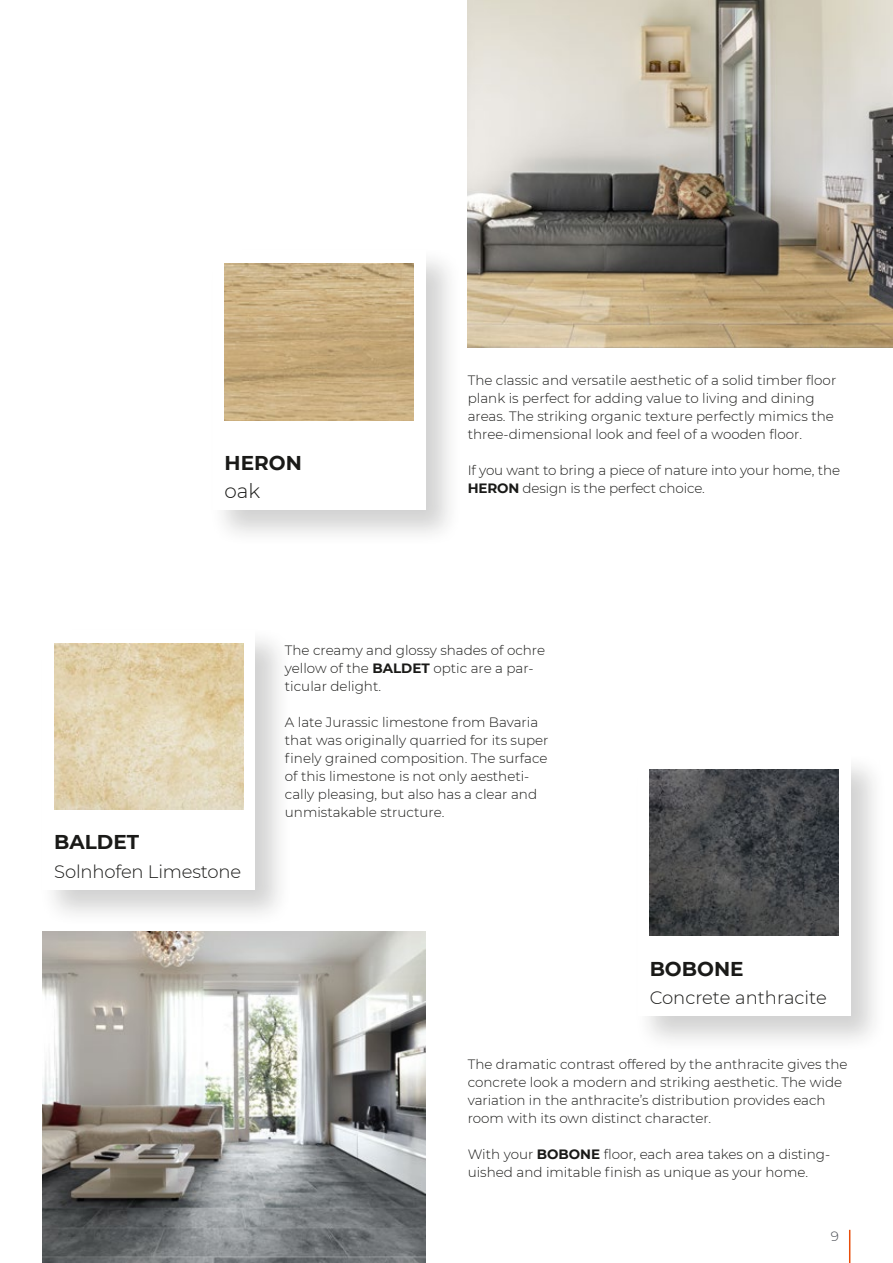
<style>
.page{position:relative;width:893px;height:1263px;background:#fff}
.page>*{position:absolute;margin:0;border:0;box-sizing:border-box;transform-origin:0 0}
.t1{font:700 19.95px "Montserrat";color:#1a1a18}
.t2{font:300 19.95px "Montserrat";color:#1a1a18}
.t3{font:300 18px "Montserrat";letter-spacing:-.01em;color:#1a1a18}
.t4{font:300 13.5px/18px "Montserrat";color:#1a1a18}
.t5{font:300 13.5px "Montserrat";color:#494c52}
.s1{font-weight:700}
</style>
<div class="page">
<div style="left:209px;top:246px;width:253px;height:301px;background:#1a1a18;opacity:.2"></div>
<div style="left:213px;top:250px;width:212px;height:260px;background:#fff"></div>
<img style="left:225px;top:263px;width:188px;height:158px">
<img style="left:468px;top:0;width:425px;height:348px">
<div style="left:38px;top:625px;width:254px;height:302px;background:#1a1a18;opacity:.2"></div>
<div style="left:43px;top:630px;width:212px;height:259px;background:#fff"></div>
<img style="left:54px;top:643px;width:189px;height:166px">
<img style="left:43px;top:932px;width:382px;height:331px">
<div style="left:634px;top:751px;width:254px;height:302px;background:#1a1a18;opacity:.2"></div>
<div style="left:638px;top:756px;width:212px;height:260px;background:#fff"></div>
<img style="left:650px;top:769px;width:189px;height:167px">
<hr style="left:849px;top:1230px;width:1px;height:33px;background:#e94d0a">
<h1 class="t1" style="left:225px;top:448px;width:79px">HERON</h1>
<h1 class="t2" style="left:225px;top:477px;width:37px">oak</h1>
<p class="t4" style="left:468px;top:370px;width:370px">The classic and versatile aesthetic of a solid timber floor plank is perfect for adding value to living and dining areas. The striking organic texture perfectly mimics the three-dimensional look and feel of a wooden floor.</p>
<p class="t4" style="left:468px;top:460px;width:374px">If you want to bring a piece of nature into your home, the<br><span class="s1">HERON</span> design is the perfect choice.</p>
<h1 class="t1" style="left:54px;top:828px;width:86px">BALDET</h1>
<h2 class="t3" style="left:54px;top:859px;width:188px">Solnhofen Limestone</h2>
<p class="t4" style="left:285px;top:640px;width:262px">The creamy and glossy shades of ochre yellow of the <span class="s1">BALDET</span> optic are a par&shy;ticular delight.</p>
<p class="t4" style="left:285px;top:712px;width:265px">A late Jurassic limestone from Bavaria that was originally quarried for its super finely grained composition. The surface of this limestone is not only aestheti&shy;cally pleasing, but also has a clear and unmistakable structure.</p>
<h1 class="t1" style="left:650px;top:954px;width:95px">BOBONE</h1>
<h2 class="t3" style="left:650px;top:985px;width:179px">Concrete anthracite</h2>
<p class="t4" style="left:468px;top:1054px;width:381px">The dramatic contrast offered by the anthracite gives the concrete look a modern and striking aesthetic. The wide variation in the anthracite’s distribution provides each room with its own distinct character.</p>
<p class="t4" style="left:468px;top:1144px;width:364px">With your <span class="s1">BOBONE</span> floor, each area takes on a disting&shy;uished and imitable finish as unique as your home.</p>
<p class="t5" style="left:831px;top:1227px;width:10px">9</p>
</div>
